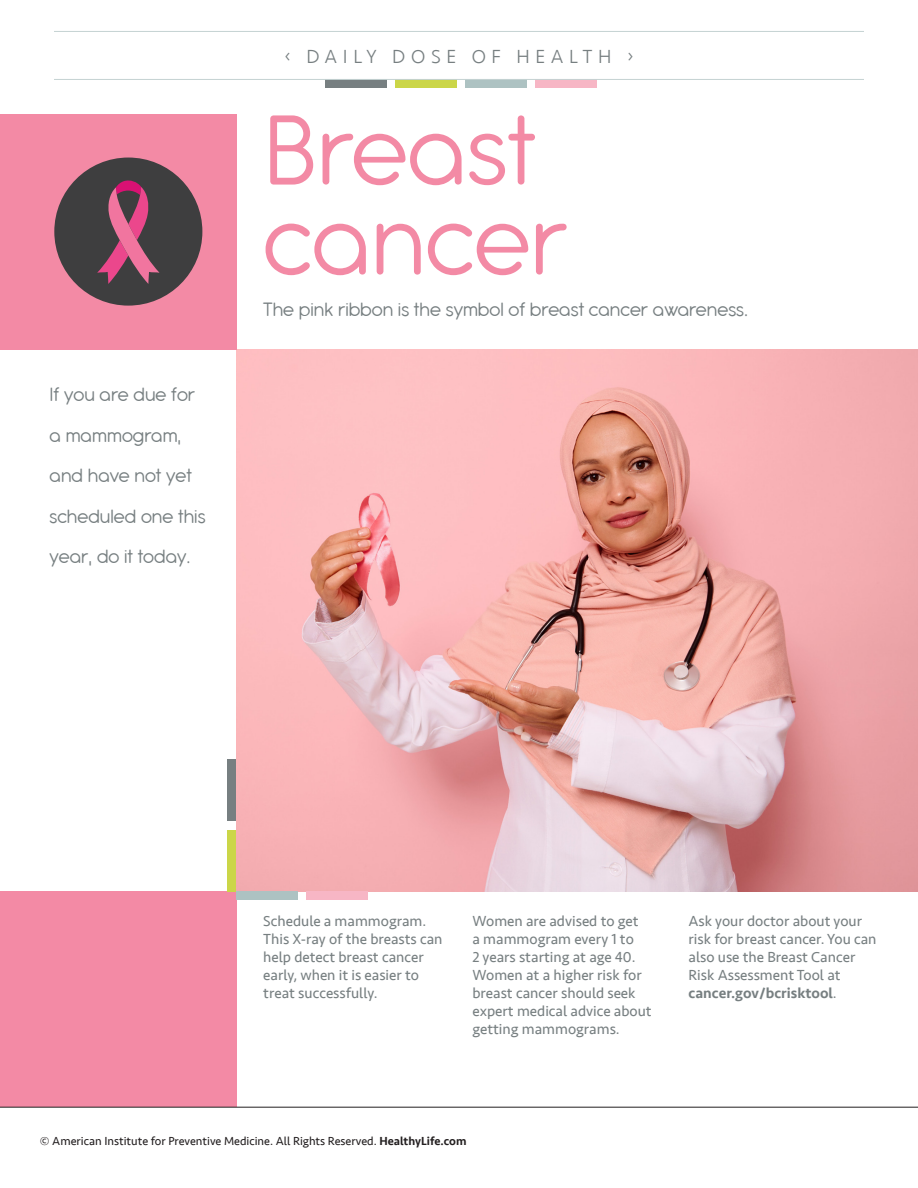
<style>
.page{position:relative;width:918px;height:1188px;background:#fff}
.page>*{position:absolute;margin:0;border:0;box-sizing:border-box;transform-origin:0 0}
.t1{font:108px/90px "Antipasto Pro";color:#f38aa5}
.t2{font:21px/40.5px "Antipasto Pro";color:#777f81}
.t3{font:300 19.5px "Seravek";letter-spacing:.29em;color:#777f81}
.t4{font:15px/18px "Seravek";color:#777f81}
.t5{font:12px "Seravek";color:#231f20}
.s1{font-weight:500}
</style>
<div class="page">
<img style="left:236px;top:350px;width:682px;height:541px">
<div style="left:0;top:114px;width:236px;height:236px;background:#f38aa5"></div>
<div style="left:54px;top:158px;width:148px;height:148px;background:#3e3e3f;border-radius:50%"></div>
<div style="left:0;top:891px;width:236px;height:221px;background:#f38aa5"></div>
<div style="left:325px;top:80px;width:61px;height:8px;background:#777f81"></div>
<div style="left:395px;top:80px;width:61px;height:8px;background:#cbd648"></div>
<div style="left:466px;top:80px;width:61px;height:8px;background:#adc2c2"></div>
<div style="left:536px;top:80px;width:61px;height:8px;background:#f7b6c5"></div>
<hr style="left:54px;top:79px;width:810px;height:1px;background:#c4d2d2">
<hr style="left:54px;top:31px;width:810px;height:1px;background:#c4d2d2">
<div style="left:236px;top:891px;width:62px;height:9px;background:#adc2c2"></div>
<div style="left:306px;top:891px;width:62px;height:9px;background:#f7b6c5"></div>
<div style="left:228px;top:760px;width:8px;height:61px;background:#777f81"></div>
<div style="left:228px;top:830px;width:8px;height:61px;background:#cbd648"></div>
<svg style="left:97px;top:180px;width:63px;height:104px"></svg>
<div style="left:0;top:1107px;width:918px;height:81px;background:#fff"></div>
<hr style="left:0;top:1107px;width:918px;height:1px;background:#231f20">
<p class="t3" style="left:284px;top:45px;width:351px">‹ DAILY DOSE OF HEALTH ›</p>
<p class="t1" style="left:263px;top:109px;width:306px">Breast cancer</p>
<p class="t2" style="left:50px;top:375px;width:158px">If you are due for a mammogram, and have not yet scheduled one this year, do it today.</p>
<p class="t2" style="left:263px;top:290px;width:487px">The pink ribbon is the symbol of breast cancer awareness.</p>
<p class="t4" style="left:263px;top:912px;width:181px">Schedule a mammogram.<br>This X-ray of the breasts can help detect breast cancer early, when it is easier to treat successfully.</p>
<p class="t4" style="left:472px;top:912px;width:181px">Women are advised to get<br>a mammogram every 1 to<br>2 years starting at age 40.<br>Women at a higher risk for breast cancer should seek expert medical advice about getting mammograms.</p>
<p class="t4" style="left:688px;top:912px;width:190px">Ask your doctor about your risk for breast cancer. You can also use the Breast Cancer<br>Risk Assessment Tool at <span class="s1">cancer.gov/bcrisktool</span>.</p>
<p class="t5" style="left:40px;top:1132px;width:428px">© American Institute for Preventive Medicine. All Rights Reserved. <span class="s1">HealthyLife.com</span></p>
</div>
